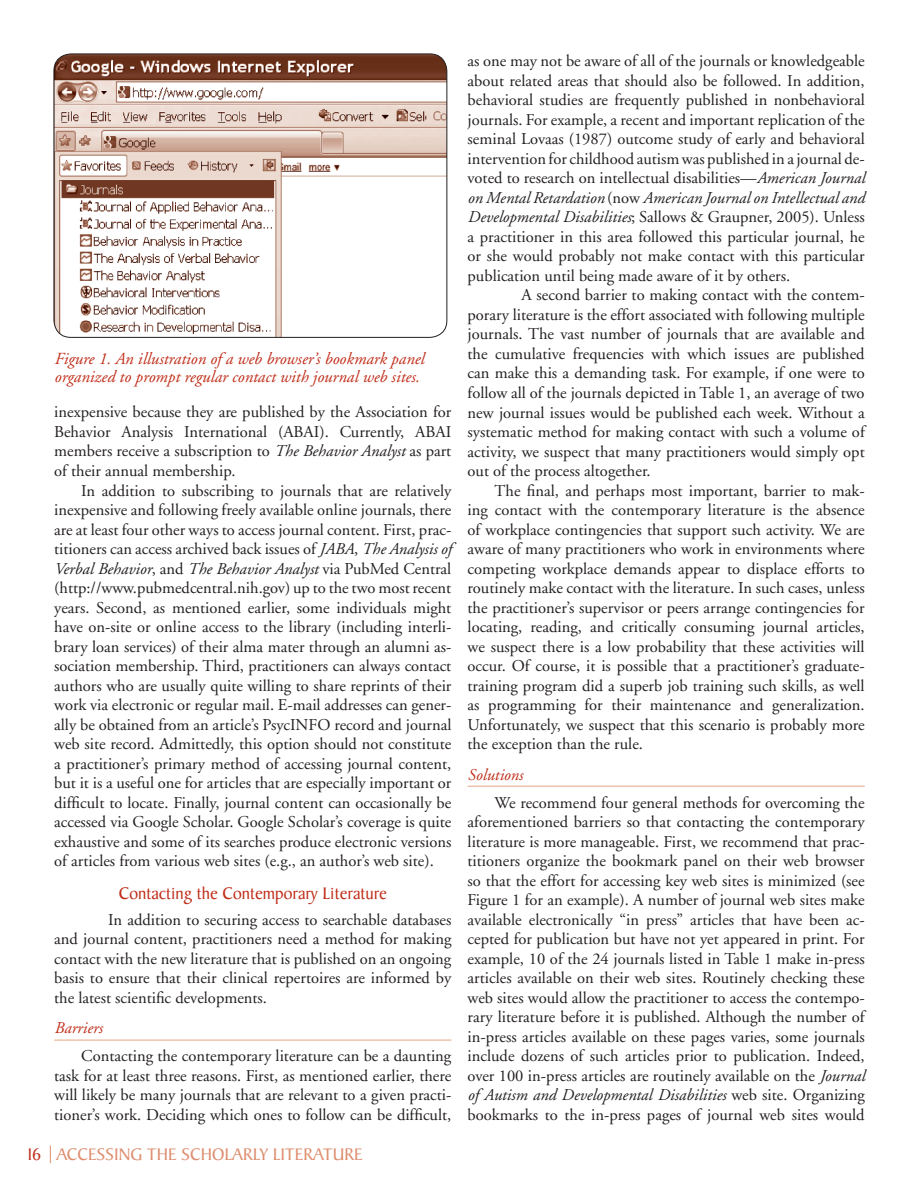
<style>
.page{position:relative;width:919px;height:1189px;background:#fff}
.page>*{position:absolute;margin:0;border:0;box-sizing:border-box;transform-origin:0 0}
.t1{font:18px "Baker Signet";color:#c02d19}
.t2{font:18px "Baker Signet";color:#de8e6f}
.t3{font:italic 16.8px/18.5px "Adobe Garamond";color:#c02d19}
.t4{font:16.5px/19.5px "Adobe Garamond";color:#231f20;text-align:justify}
.t5{font:italic 16.5px "Adobe Garamond";color:#c02d19}
.s1{font-style:italic}
.s2{color:#c02d19}
</style>
<div class="page">
<svg style="left:50px;top:1145px;width:1px;height:17px"></svg>
<hr style="left:54px;top:1039px;width:397px;height:1px;background:#eec3ad">
<hr style="left:467px;top:785px;width:397px;height:2px;background:#eec3ad">
<img style="left:55px;top:54px;width:392px;height:283px">
<div style="left:53px;top:53px;width:394px;height:285px;border:1px solid #231f20;border-radius:17px"></div>
<p class="t3" style="left:54px;top:350px;width:371px">Figure 1. An illustration of a web browser’s bookmark panel organized to prompt regular contact with journal web sites.</p>
<p class="t4" style="left:54px;top:403px;width:398px">inexpensive because they are published by the Association for Behavior Analysis International (ABAI). Currently, ABAI members receive a subscription to <span class="s1">The Behavior Analyst</span> as part of their annual membership.</p>
<p class="t4" style="left:54px;top:481px;width:398px;text-indent:27px">In addition to subscribing to journals that are relatively inexpensive and following freely available online journals, there are at least four other ways to access journal content. First, prac&shy;titioners can access archived back issues of <span class="s1">JABA</span>, <span class="s1">The Analysis of Verbal Behavior</span>, and <span class="s1">The Behavior Analyst</span> via PubMed Central (http://www.pubmedcentral.nih.gov) up to the two most recent years. Second, as mentioned earlier, some individuals might have on-site or online access to the library (including interli&shy;brary loan services) of their alma mater through an alumni as&shy;sociation membership. Third, practitioners can always contact authors who are usually quite willing to share reprints of their work via electronic or regular mail. E-mail addresses can gener&shy;ally be obtained from an article’s PsycINFO record and journal web site record. Admittedly, this option should not constitute a practitioner’s primary method of accessing journal content, but it is a useful one for articles that are especially important or difficult to locate. Finally, journal content can occasionally be accessed via Google Scholar. Google Scholar’s coverage is quite exhaustive and some of its searches produce electronic versions of articles from various web sites (e.g., an author’s web site).</p>
<p class="t1" style="left:119px;top:883px;width:269px">Contacting the Contemporary Literature</p>
<p class="t4" style="left:54px;top:910px;width:398px;text-indent:54px">In addition to securing access to searchable databases and journal content, practitioners need a method for making contact with the new literature that is published on an ongoing basis to ensure that their clinical repertoires are informed by the latest scientific developments.</p>
<p class="t5" style="left:54px;top:1019px;width:50px">Barriers</p>
<p class="t4" style="left:54px;top:1046px;width:398px;text-indent:27px">Contacting the contemporary literature can be a daunting task for at least three reasons. First, as mentioned earlier, there will likely be many journals that are relevant to a given practi&shy;tioner’s work. Deciding which ones to follow can be difficult,</p>
<p class="t2" style="left:27px;top:1144px;width:337px"><span class="s2">16</span> ACCESSING THE SCHOLARLY LITERATURE</p>
<p class="t4" style="left:467px;top:52px;width:398px">as one may not be aware of all of the journals or knowledgeable about related areas that should also be followed. In addition, behavioral studies are frequently published in nonbehavioral journals. For example, a recent and important replication of the seminal Lovaas (1987) outcome study of early and behavioral intervention for childhood autism was published in a journal de&shy;voted to research on intellectual disabilities—<span class="s1">American Journal on Mental Retardation</span> (now <span class="s1">American Journal on Intellectual and Developmental Disabilities</span>; Sallows &amp; Graupner, 2005). Unless a practitioner in this area followed this particular journal, he or she would probably not make contact with this particular publication until being made aware of it by others.</p>
<p class="t4" style="left:467px;top:286px;width:398px;text-indent:54px">A second barrier to making contact with the contem&shy;porary literature is the effort associated with following multiple journals. The vast number of journals that are available and the cumulative frequencies with which issues are published can make this a demanding task. For example, if one were to follow all of the journals depicted in Table 1, an average of two new journal issues would be published each week. Without a systematic method for making contact with such a volume of activity, we suspect that many practitioners would simply opt out of the process altogether.</p>
<p class="t4" style="left:467px;top:481px;width:398px;text-indent:27px">The final, and perhaps most important, barrier to mak&shy;ing contact with the contemporary literature is the absence of workplace contingencies that support such activity. We are aware of many practitioners who work in environments where competing workplace demands appear to displace efforts to routinely make contact with the literature. In such cases, unless the practitioner’s supervisor or peers arrange contingencies for locating, reading, and critically consuming journal articles, we suspect there is a low probability that these activities will occur. Of course, it is possible that a practitioner’s graduate&shy;training program did a superb job training such skills, as well as programming for their maintenance and generalization.<br>Unfortunately, we suspect that this scenario is probably more the exception than the rule.</p>
<p class="t5" style="left:467px;top:765px;width:57px">Solutions</p>
<p class="t4" style="left:467px;top:793px;width:398px;text-indent:27px">We recommend four general methods for overcoming the aforementioned barriers so that contacting the contemporary literature is more manageable. First, we recommend that prac&shy;titioners organize the bookmark panel on their web browser so that the effort for accessing key web sites is minimized (see Figure 1 for an example). A number of journal web sites make available electronically “in press” articles that have been ac&shy;cepted for publication but have not yet appeared in print. For example, 10 of the 24 journals listed in Table 1 make in-press articles available on their web sites. Routinely checking these web sites would allow the practitioner to access the contempo&shy;rary literature before it is published. Although the number of in-press articles available on these pages varies, some journals include dozens of such articles prior to publication. Indeed, over 100 in-press articles are routinely available on the <span class="s1">Journal of Autism and Developmental Disabilities</span> web site. Organizing bookmarks to the in-press pages of journal web sites would</p>
</div>
